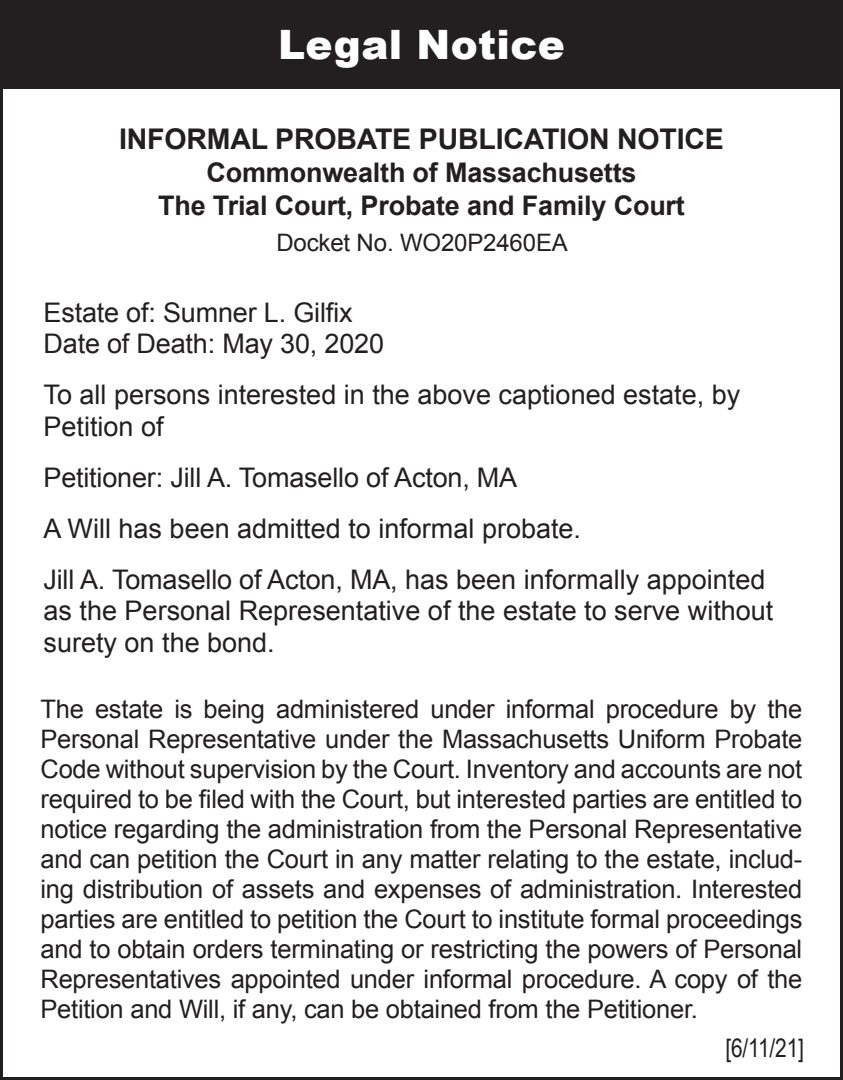
<style>
.page{position:relative;width:843px;height:1080px;background:#fff}
.page>*{position:absolute;margin:0;border:0;box-sizing:border-box;transform-origin:0 0}
.t1{font:900 40.5px "Arial";letter-spacing:.01em;color:#fff}
.t2{font:700 28.5px "Arial";letter-spacing:-.005em;color:#231f20}
.t3{font:27px/31.5px "Arial";color:#231f20}
.t4{font:700 27px "Arial";letter-spacing:-.005em;color:#231f20}
.t5{font:25.5px/30px "Arial";letter-spacing:-.01em;color:#231f20;text-align:justify}
.t6{font:25.5px "Arial Narrow";color:#231f20}
.t7{font:24px "Arial";letter-spacing:-.005em;color:#231f20}
</style>
<div class="page">
<div style="left:0;top:0;width:842px;height:89px;background:#231f20"></div>
<p class="t1" style="left:278px;top:15px;width:288px">Legal Notice</p>
<p class="t2" style="left:119px;top:121px;width:606px">INFORMAL PROBATE PUBLICATION NOTICE</p>
<p class="t4" style="left:206px;top:155px;width:431px">Commonwealth of Massachusetts</p>
<p class="t4" style="left:158px;top:188px;width:528px">The Trial Court, Probate and Family Court</p>
<p class="t7" style="left:276px;top:227px;width:293px">Docket No. WO20P2460EA</p>
<p class="t3" style="left:44px;top:297px;width:310px">Estate of: Sumner L. Gilfix</p>
<p class="t3" style="left:44px;top:328px;width:342px">Date of Death: May 30, 2020</p>
<p class="t3" style="left:44px;top:379px;width:698px">To all persons interested in the above captioned estate, by<br>Petition of</p>
<p class="t3" style="left:44px;top:462px;width:475px">Petitioner: Jill A. Tomasello of Acton, MA</p>
<p class="t3" style="left:44px;top:513px;width:539px">A Will has been admitted to informal probate.</p>
<p class="t3" style="left:44px;top:564px;width:731px">Jill A. Tomasello of Acton, MA, has been informally appointed as the Personal Representative of the estate to serve without surety on the bond.</p>
<p class="t5" style="left:40px;top:694px;width:763px">The estate is being administered under informal procedure by the Personal Representative under the Massachusetts Uniform Probate Code without supervision by the Court. Inventory and accounts are not required to be filed with the Court, but interested parties are entitled to notice regarding the administration from the Personal Representative and can petition the Court in any matter relating to the estate, includ&shy;ing distribution of assets and expenses of administration. Interested parties are entitled to petition the Court to institute formal proceedings and to obtain orders terminating or restricting the powers of Personal Representatives appointed under informal procedure. A copy of the Petition and Will, if any, can be obtained from the Petitioner.</p>
<p class="t6" style="left:725px;top:1029px;width:80px">[6/11/21]</p>
</div>
